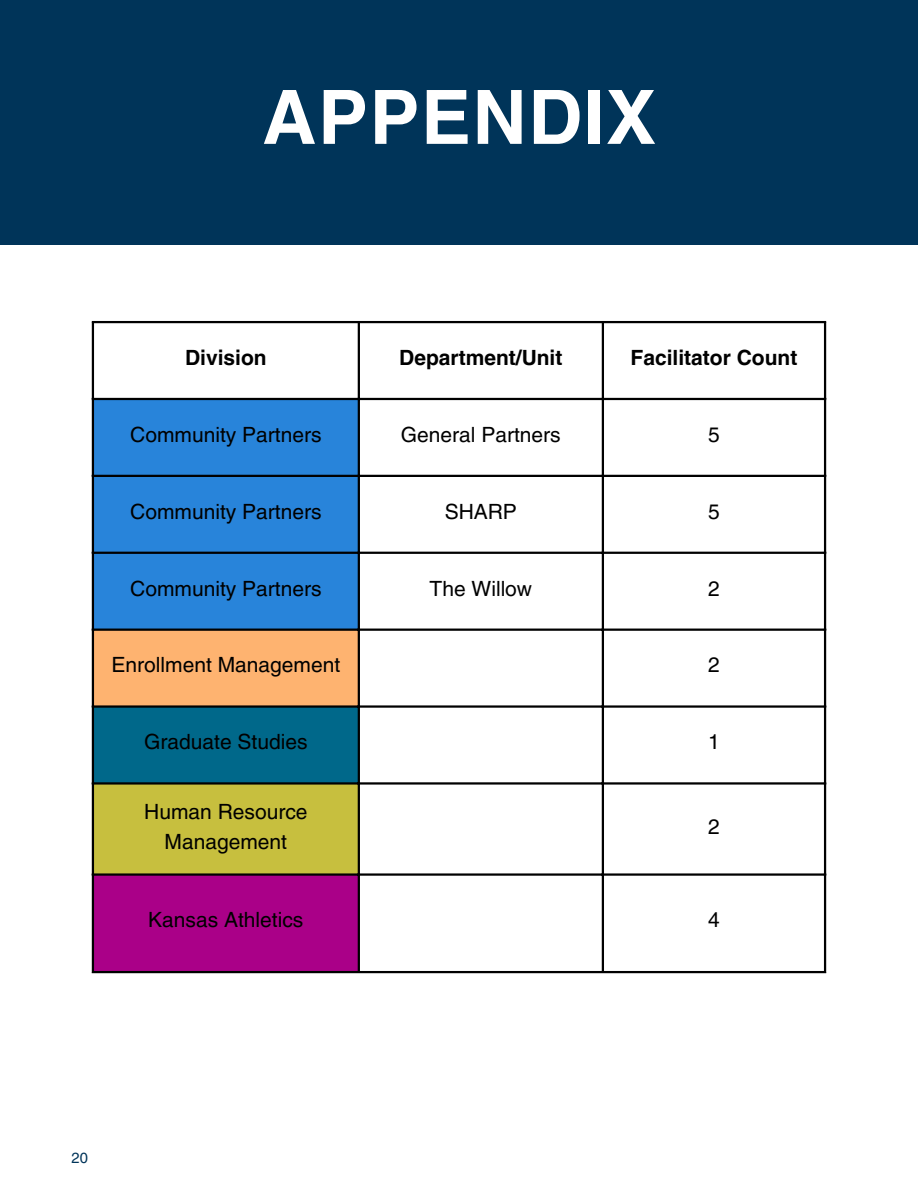
<style>
.page{position:relative;width:918px;height:1188px;background:#fff}
.page>*{position:absolute;margin:0;border:0;box-sizing:border-box;transform-origin:0 0}
.t1{font:700 75px "Helvetica LT Pro";letter-spacing:.02em;color:#fff}
.t2{font:21px/29.2px "Helvetica LT Pro";color:#000;text-align:center}
.t3{font:700 21px "Helvetica LT Pro";color:#000}
.t4{font:14.85px "Helvetica LT Pro";color:#003459}
</style>
<div class="page">
<div style="left:0;top:0;width:918px;height:245px;background:#003459"></div>
<div style="left:94px;top:400px;width:264px;height:229px;background:#2884da"></div>
<div style="left:93px;top:629px;width:266px;height:78px;background:#feb370"></div>
<div style="left:93px;top:706px;width:266px;height:78px;background:#00688a"></div>
<div style="left:93px;top:783px;width:266px;height:92px;background:#c7bf3e"></div>
<div style="left:93px;top:874px;width:266px;height:98px;background:#a08"></div>
<hr style="left:92px;top:323px;width:2px;height:648px;background:#000">
<hr style="left:358px;top:323px;width:2px;height:648px;background:#000">
<hr style="left:602px;top:323px;width:2px;height:648px;background:#000">
<hr style="left:824px;top:323px;width:2px;height:648px;background:#000">
<hr style="left:92px;top:321px;width:734px;height:2px;background:#000">
<hr style="left:92px;top:398px;width:734px;height:2px;background:#000">
<hr style="left:92px;top:475px;width:734px;height:2px;background:#000">
<hr style="left:92px;top:552px;width:734px;height:2px;background:#000">
<hr style="left:92px;top:629px;width:734px;height:2px;background:#000">
<hr style="left:92px;top:705px;width:734px;height:3px;background:#000">
<hr style="left:92px;top:782px;width:734px;height:3px;background:#000">
<hr style="left:92px;top:873px;width:734px;height:3px;background:#000">
<hr style="left:92px;top:971px;width:734px;height:2px;background:#000">
<p class="t1" style="left:262px;top:90px;width:395px">APPENDIX</p>
<p class="t3" style="left:185px;top:350px;width:83px">Division</p>
<p class="t3" style="left:399px;top:350px;width:165px">Department/Unit</p>
<p class="t3" style="left:631px;top:350px;width:168px">Facilitator Count</p>
<p class="t2" style="left:130px;top:422px;width:193px">Community Partners</p>
<p class="t2" style="left:401px;top:422px;width:161px">General Partners</p>
<p class="t2" style="left:708px;top:422px;width:13px">5</p>
<p class="t2" style="left:130px;top:499px;width:193px">Community Partners</p>
<p class="t2" style="left:445px;top:499px;width:74px">SHARP</p>
<p class="t2" style="left:708px;top:499px;width:13px">5</p>
<p class="t2" style="left:130px;top:576px;width:193px">Community Partners</p>
<p class="t2" style="left:430px;top:576px;width:104px">The Willow</p>
<p class="t2" style="left:708px;top:576px;width:13px">2</p>
<p class="t2" style="left:112px;top:652px;width:230px">Enrollment Management</p>
<p class="t2" style="left:708px;top:652px;width:13px">2</p>
<p class="t2" style="left:144px;top:729px;width:165px">Graduate Studies</p>
<p class="t2" style="left:708px;top:729px;width:13px">1</p>
<p class="t2" style="left:144px;top:799px;width:165px">Human Resource<br>Management</p>
<p class="t2" style="left:708px;top:814px;width:13px">2</p>
<p class="t2" style="left:148px;top:907px;width:157px">Kansas Athletics</p>
<p class="t2" style="left:708px;top:907px;width:13px">4</p>
<p class="t4" style="left:71px;top:1152px;width:18px">20</p>
</div>
